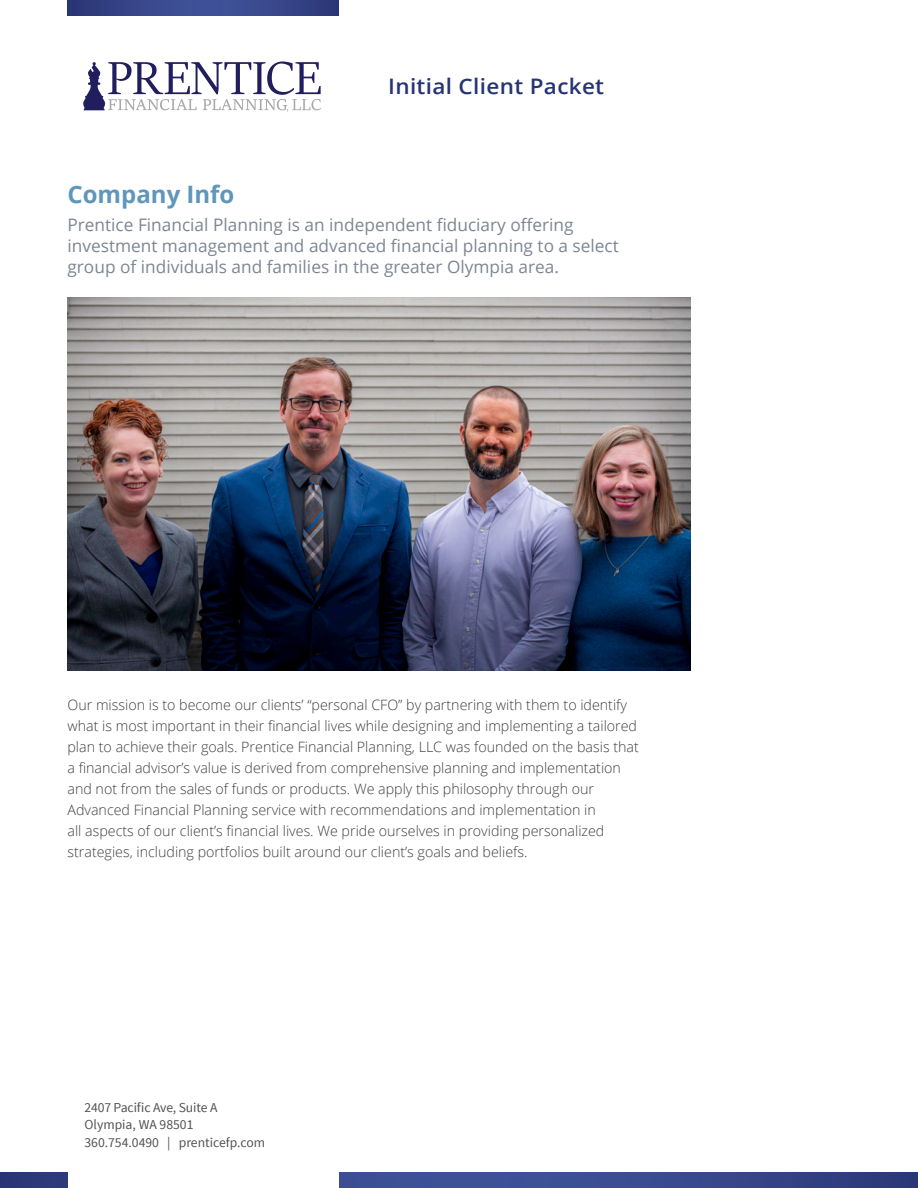
<style>
.page{position:relative;width:918px;height:1188px;background:#fff}
.page>*{position:absolute;margin:0;border:0;box-sizing:border-box;transform-origin:0 0}
.main_heading{font:700 24px "Open Sans";color:#6096ba}
.t1{font:600 21.3px "Open Sans";letter-spacing:.015em;color:#273474;scale:1.05 1}
.main_subhead{font:17.25px/21px "Open Sans";color:#7e8592}
.body{font:300 14.25px/21px "Open Sans";color:#3e3e3f}
.t2{font:13.65px/17.7px "Source Sans Pro";color:#3e3e3f}
</style>
<div class="page">
<svg style="left:68px;top:0;width:271px;height:15px;background:#364589"></svg>
<svg style="left:83px;top:62px;width:238px;height:50px"></svg>
<svg style="left:0;top:1173px;width:918px;height:15px;background:#37478a"></svg>
<div style="left:68px;top:1168px;width:271px;height:20px;background:#fff"></div>
<img style="left:68px;top:298px;width:622px;height:372px">
<h2 class="t1" style="left:388px;top:71px;width:207px">Initial Client Packet</h2>
<p class="main_heading" style="left:68px;top:177px;width:168px">Company Info</p>
<p class="main_subhead" style="left:68px;top:213px;width:553px">Prentice Financial Planning is an independent fiduciary offering investment management and advanced financial planning to a select group of individuals and families in the greater Olympia area.</p>
<p class="body" style="left:68px;top:694px;width:573px">Our mission is to become our clients’ “personal CFO” by partnering with them to identify what is most important in their financial lives while designing and implementing a tailored plan to achieve their goals. Prentice Financial Planning, LLC was founded on the basis that a financial advisor’s value is derived from comprehensive planning and implementation and not from the sales of funds or products. We apply this philosophy through our Advanced Financial Planning service with recommendations and implementation in<br>all aspects of our client’s financial lives. We pride ourselves in providing personalized strategies, including portfolios built around our client’s goals and beliefs.</p>
<p class="t2" style="left:84px;top:1099px;width:182px">2407 Pacific Ave, Suite A<br>Olympia, WA 98501<br>360.754.0490 | prenticefp.com</p>
</div>
